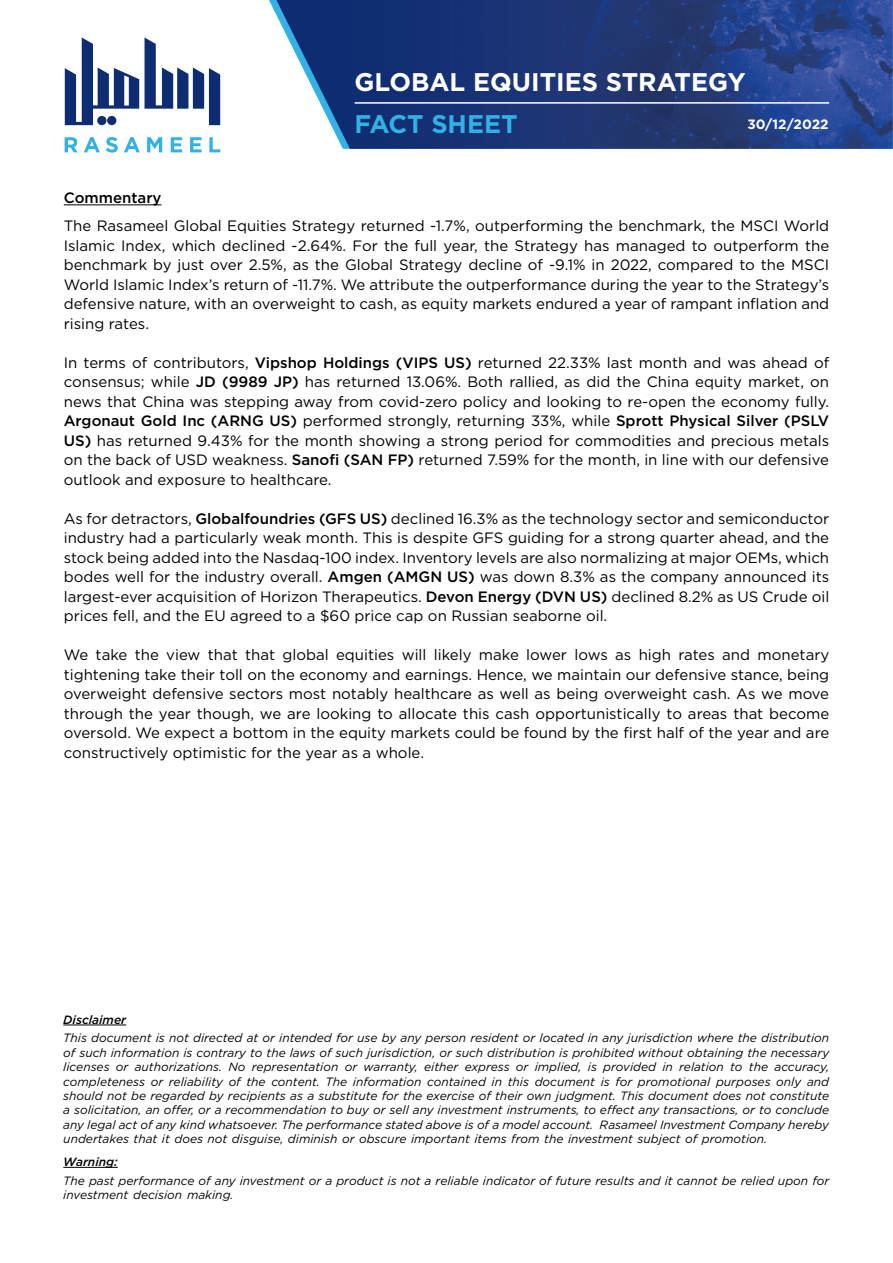
<style>
.page{position:relative;width:893px;height:1263px;background:#fff}
.page>*{position:absolute;margin:0;border:0;box-sizing:border-box;transform-origin:0 0}
.t1{font:700 25.5px "Gotham";color:#fff}
.t2{font:700 25.5px "Gotham";color:#32b1e6}
.t3{font:15px/19.5px "Gotham";color:#000;text-align:justify}
.t4{font:500 15px "Gotham";color:#000}
.t5{font:700 13.5px "Gotham";color:#fff}
.t6{font:italic 12px/14.4px "Gotham";color:#000;text-align:justify}
.t7{font:italic 500 12px "Gotham";color:#000}
.s1{font-weight:500}
</style>
<div class="page">
<img style="left:276px;top:0;width:617px;height:149px">
<hr style="left:355px;top:102px;width:474px;height:2px;background:#fff">
<svg style="left:145px;top:37px;width:75px;height:88px"></svg>
<svg style="left:65px;top:37px;width:74px;height:88px"></svg>
<svg style="left:65px;top:137px;width:13px;height:15px"></svg>
<svg style="left:84px;top:137px;width:16px;height:15px"></svg>
<svg style="left:106px;top:137px;width:12px;height:16px"></svg>
<svg style="left:124px;top:137px;width:16px;height:15px"></svg>
<svg style="left:147px;top:137px;width:15px;height:15px"></svg>
<svg style="left:171px;top:137px;width:11px;height:15px"></svg>
<svg style="left:190px;top:137px;width:12px;height:15px"></svg>
<svg style="left:209px;top:137px;width:11px;height:15px"></svg>
<hr style="left:64px;top:204px;width:98px;height:1px;background:#000">
<hr style="left:63px;top:1025px;width:63px;height:1px;background:#000">
<hr style="left:63px;top:1167px;width:55px;height:1px;background:#000">
<h1 class="t1" style="left:355px;top:65px;width:393px">GLOBAL EQUITIES STRATEGY</h1>
<h1 class="t2" style="left:355px;top:107px;width:165px">FACT SHEET</h1>
<p class="t5" style="left:747px;top:115px;width:82px">30/12/2022</p>
<p class="t4" style="left:64px;top:188px;width:99px">Commentary</p>
<p class="t3" style="left:64px;top:216px;width:767px">The Rasameel Global Equities Strategy returned -1.7%, outperforming the benchmark, the MSCI World Islamic Index, which declined -2.64%. For the full year, the Strategy has managed to outperform the benchmark by just over 2.5%, as the Global Strategy decline of -9.1% in 2022, compared to the MSCI World Islamic Index’s return of -11.7%. We attribute the outperformance during the year to the Strategy’s defensive nature, with an overweight to cash, as equity markets endured a year of rampant inflation and rising rates.</p>
<p class="t3" style="left:64px;top:352px;width:767px">In terms of contributors, <span class="s1">Vipshop Holdings (VIPS US)</span> returned 22.33% last month and was ahead of consensus; while <span class="s1">JD (9989 JP)</span> has returned 13.06%. Both rallied, as did the China equity market, on news that China was stepping away from covid-zero policy and looking to re-open the economy fully.<br><span class="s1">Argonaut Gold Inc (ARNG US)</span> performed strongly, returning 33%, while <span class="s1">Sprott Physical Silver (PSLV US)</span> has returned 9.43% for the month showing a strong period for commodities and precious metals on the back of USD weakness. <span class="s1">Sanofi (SAN FP)</span> returned 7.59% for the month, in line with our defensive outlook and exposure to healthcare.</p>
<p class="t3" style="left:64px;top:508px;width:767px">As for detractors, <span class="s1">Globalfoundries (GFS US)</span> declined 16.3% as the technology sector and semiconductor industry had a particularly weak month. This is despite GFS guiding for a strong quarter ahead, and the stock being added into the Nasdaq-100 index. Inventory levels are also normalizing at major OEMs, which bodes well for the industry overall. <span class="s1">Amgen (AMGN US)</span> was down 8.3% as the company announced its largest-ever acquisition of Horizon Therapeutics. <span class="s1">Devon Energy (DVN US)</span> declined 8.2% as US Crude oil prices fell, and the EU agreed to a $60 price cap on Russian seaborne oil.</p>
<p class="t3" style="left:64px;top:645px;width:767px">We take the view that that global equities will likely make lower lows as high rates and monetary tightening take their toll on the economy and earnings. Hence, we maintain our defensive stance, being overweight defensive sectors most notably healthcare as well as being overweight cash. As we move through the year though, we are looking to allocate this cash opportunistically to areas that become oversold. We expect a bottom in the equity markets could be found by the first half of the year and are constructively optimistic for the year as a whole.</p>
<p class="t7" style="left:63px;top:1012px;width:64px">Disclaimer</p>
<p class="t6" style="left:63px;top:1031px;width:767px">This document is not directed at or intended for use by any person resident or located in any jurisdiction where the distribution of such information is contrary to the laws of such jurisdiction, or such distribution is prohibited without obtaining the necessary licenses or authorizations. No representation or warranty, either express or implied, is provided in relation to the accuracy, completeness or reliability of the content. The information contained in this document is for promotional purposes only and should not be regarded by recipients as a substitute for the exercise of their own judgment. This document does not constitute a solicitation, an offer, or a recommendation to buy or sell any investment instruments, to effect any transactions, or to conclude any legal act of any kind whatsoever. The performance stated above is of a model account. Rasameel Investment Company hereby undertakes that it does not disguise, diminish or obscure important items from the investment subject of promotion.</p>
<p class="t7" style="left:63px;top:1154px;width:56px">Warning:</p>
<p class="t6" style="left:63px;top:1173px;width:767px">The past performance of any investment or a product is not a reliable indicator of future results and it cannot be relied upon for investment decision making.</p>
</div>
